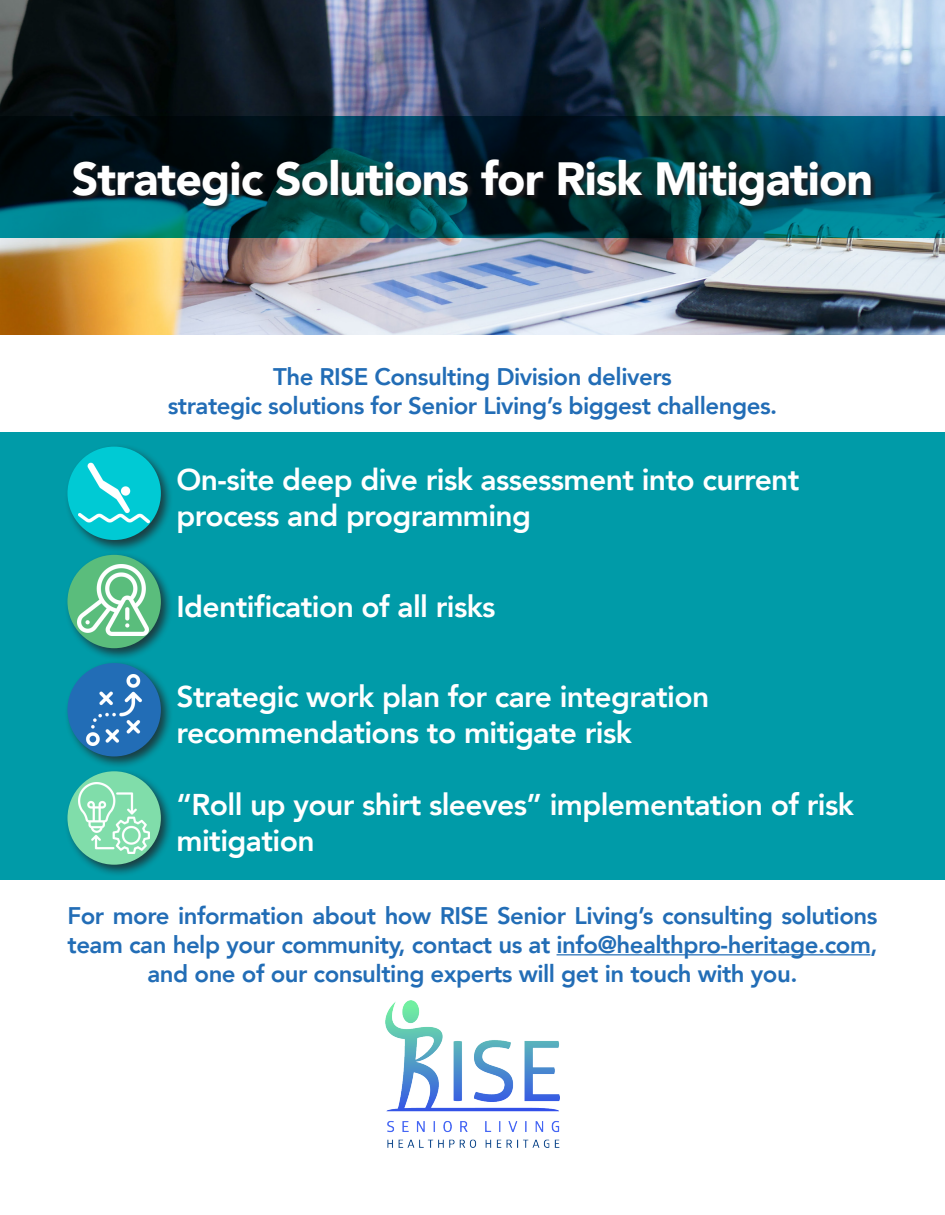
<style>
.page{position:relative;width:945px;height:1215px;background:#fff}
.page>*{position:absolute;margin:0;border:0;box-sizing:border-box;transform-origin:0 0}
.t1{font:900 46.5px "Avenir";letter-spacing:-.02em;color:#fff}
.t2{font:800 30px/36px "Avenir";letter-spacing:-.02em;color:#fff}
.t3{font:800 24px/28.8px "Avenir";letter-spacing:-.02em;color:#226db6;text-align:center}
</style>
<div class="page">
<hr style="left:557px;top:954px;width:313px;height:1px;background:#226db6">
<img style="left:386px;top:1000px;width:173px;height:148px">
<img style="left:0;top:0;width:945px;height:335px">
<svg style="left:0;top:116px;width:945px;height:121px;background:#003a47"></svg>
<div style="left:73px;top:160px;width:803px;height:52px;background:#231f20;opacity:.75"></div>
<div style="left:0;top:433px;width:945px;height:447px;background:#009ba8"></div>
<div style="left:64px;top:768px;width:110px;height:109px;background:#231f20;opacity:.75"></div>
<div style="left:67px;top:771px;width:94px;height:94px;background:#80ddaa;border-radius:50%"></div>
<img style="left:79px;top:782px;width:71px;height:72px">
<div style="left:64px;top:660px;width:110px;height:109px;background:#231f20;opacity:.75"></div>
<div style="left:67px;top:663px;width:94px;height:93px;background:#226db6;border-radius:50%"></div>
<img style="left:79px;top:674px;width:71px;height:71px">
<div style="left:64px;top:443px;width:110px;height:110px;background:#231f20;opacity:.75"></div>
<div style="left:67px;top:447px;width:94px;height:93px;background:#00cad4;border-radius:50%"></div>
<img style="left:79px;top:458px;width:71px;height:71px">
<div style="left:64px;top:551px;width:110px;height:110px;background:#231f20;opacity:.75"></div>
<div style="left:67px;top:555px;width:94px;height:93px;background:#5abd7c;border-radius:50%"></div>
<img style="left:78px;top:565px;width:71px;height:71px">
<p class="t1" style="left:72px;top:139px;width:803px">Strategic Solutions for Risk Mitigation</p>
<p class="t3" style="left:168px;top:363px;width:611px">The RISE Consulting Division delivers<br>strategic solutions for Senior Living’s biggest challenges.</p>
<p class="t2" style="left:177px;top:462px;width:625px">On-site deep dive risk assessment into current process and programming</p>
<p class="t2" style="left:177px;top:588px;width:321px">Identification of all risks</p>
<p class="t2" style="left:177px;top:678px;width:534px">Strategic work plan for care integration recommendations to mitigate risk</p>
<p class="t2" style="left:177px;top:787px;width:679px">“Roll up your shirt sleeves” implementation of risk mitigation</p>
<p class="t3" style="left:68px;top:902px;width:812px">For more information about how RISE Senior Living’s consulting solutions team can help your community, contact us at info@healthpro-heritage.com, and one of our consulting experts will get in touch with you.</p>
</div>
